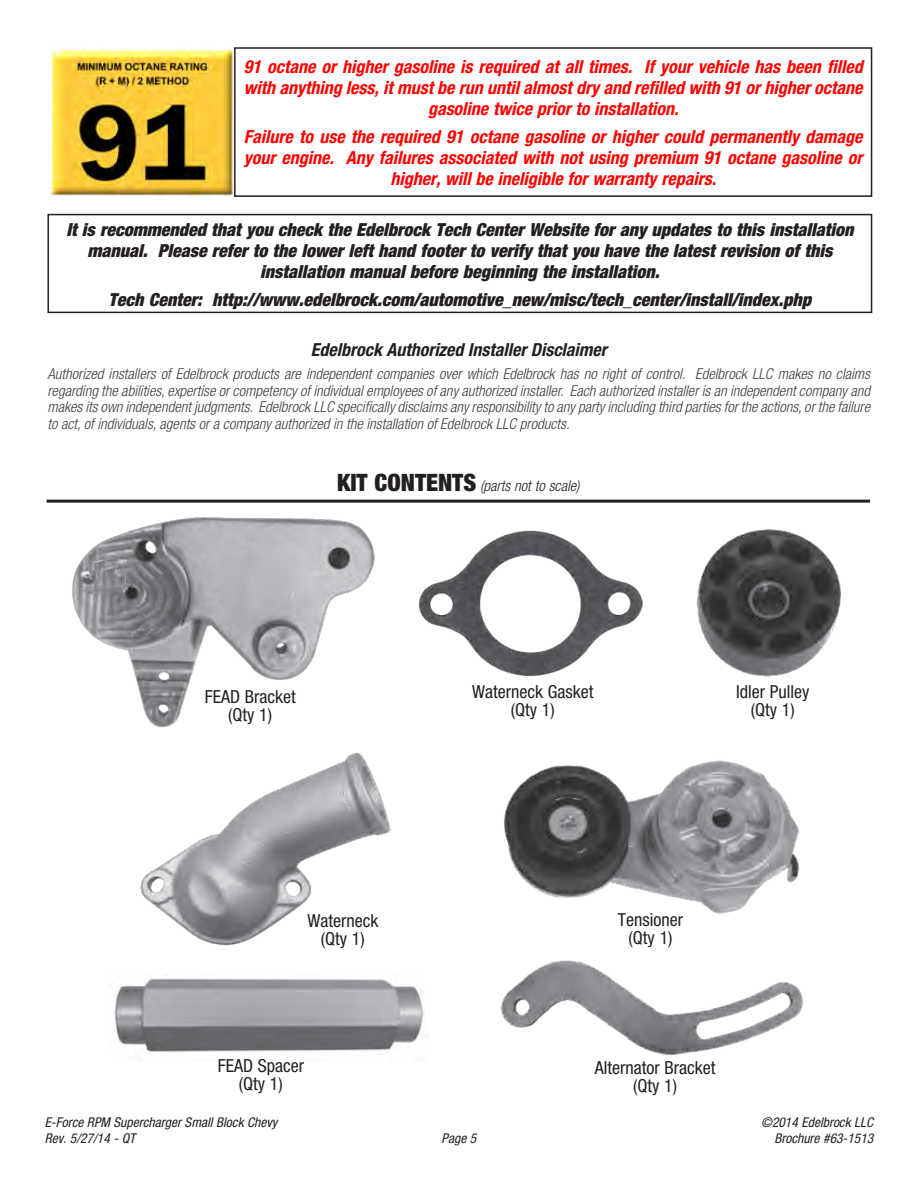
<style>
.page{position:relative;width:918px;height:1188px;background:#fff}
.page>*{position:absolute;margin:0;border:0;box-sizing:border-box;transform-origin:0 0}
.Normal_Center{font:italic 700 condensed 18px/21px "Helvetica Neue";color:#f00;text-align:center}
.Normal_Center-2{font:italic 900 condensed 18px/21px "Helvetica Neue";color:#231f20;text-align:center}
.t1{font:condensed 18px "Helvetica Neue";color:#231f20}
.t2{font:italic 700 condensed 18px "Helvetica Neue";color:#231f20}
.t3{font:italic 300 condensed 15px/16.5px "Helvetica Neue";color:#3e3e3f;text-align:justify}
.t4{font:italic 300 condensed 15px "Helvetica Neue";color:#231f20}
.t5{font:italic condensed 13.5px/16.2px "Helvetica Neue";color:#231f20}
.s1{font-weight:900;font-style:normal;font-size:24px}
</style>
<div class="page">
<img style="left:49px;top:49px;width:185px;height:148px">
<div style="left:234px;top:47px;width:638px;height:150px;border:2px solid #231f20"></div>
<div style="left:47px;top:214px;width:825px;height:99px;border:2px solid #231f20"></div>
<hr style="left:47px;top:500px;width:823px;height:3px;background:#231f20">
<img style="left:72px;top:517px;width:303px;height:211px">
<img style="left:504px;top:760px;width:295px;height:154px">
<img style="left:697px;top:529px;width:144px;height:148px">
<img style="left:501px;top:960px;width:302px;height:96px">
<img style="left:418px;top:530px;width:225px;height:146px">
<img style="left:140px;top:753px;width:251px;height:193px">
<img style="left:114px;top:978px;width:310px;height:75px">
<p class="Normal_Center" style="left:244px;top:56px;width:620px">91 octane or higher gasoline is required at all times. If your vehicle has been filled with anything less, it must be run until almost dry and refilled with 91 or higher octane gasoline twice prior to installation.</p>
<p class="Normal_Center" style="left:244px;top:126px;width:620px">Failure to use the required 91 octane gasoline or higher could permanently damage your engine. Any failures associated with not using premium 91 octane gasoline or higher, will be ineligible for warranty repairs.</p>
<p class="Normal_Center-2" style="left:66px;top:219px;width:788px">It is recommended that you check the Edelbrock Tech Center Website for any updates to this installation manual. Please refer to the lower left hand footer to verify that you have the latest revision of this installation manual before beginning the installation.</p>
<p class="Normal_Center-2" style="left:109px;top:288px;width:704px">Tech Center: http://www.edelbrock.com/automotive_new/misc/tech_center/install/index.php</p>
<p class="t2" style="left:311px;top:339px;width:298px">Edelbrock Authorized Installer Disclaimer</p>
<p class="t3" style="left:47px;top:366px;width:824px">Authorized installers of Edelbrock products are independent companies over which Edelbrock has no right of control. Edelbrock LLC makes no claims regarding the abilities, expertise or competency of individual employees of any authorized installer. Each authorized installer is an independent company and makes its own independent judgments. Edelbrock LLC specifically disclaims any responsibility to any party including third parties for the actions, or the failure to act, of individuals, agents or a company authorized in the installation of Edelbrock LLC products.</p>
<p class="t4" style="left:337px;top:477px;width:244px"><span class="s1">KIT CONTENTS</span> (parts not to scale)</p>
<p class="t1" style="left:205px;top:686px;width:93px">FEAD Bracket</p>
<p class="t1" style="left:228px;top:704px;width:46px">(Qty 1)</p>
<p class="t1" style="left:472px;top:681px;width:123px">Waterneck Gasket</p>
<p class="t1" style="left:511px;top:699px;width:46px">(Qty 1)</p>
<p class="t1" style="left:736px;top:681px;width:75px">Idler Pulley</p>
<p class="t1" style="left:751px;top:699px;width:46px">(Qty 1)</p>
<p class="t1" style="left:307px;top:910px;width:72px">Waterneck</p>
<p class="t1" style="left:321px;top:928px;width:46px">(Qty 1)</p>
<p class="t1" style="left:618px;top:909px;width:67px">Tensioner</p>
<p class="t1" style="left:629px;top:927px;width:46px">(Qty 1)</p>
<p class="t1" style="left:218px;top:1056px;width:88px">FEAD Spacer</p>
<p class="t1" style="left:239px;top:1074px;width:46px">(Qty 1)</p>
<p class="t1" style="left:595px;top:1057px;width:122px">Alternator Bracket</p>
<p class="t1" style="left:633px;top:1075px;width:46px">(Qty 1)</p>
<p class="t5" style="left:45px;top:1114px;width:234px">E-Force RPM Supercharger Small Block Chevy<br>Rev. 5/27/14 - QT</p>
<p class="t5" style="left:761px;top:1114px;width:114px">©2014 Edelbrock LLC</p>
<p class="t5" style="left:442px;top:1130px;width:36px">Page 5</p>
<p class="t5" style="left:774px;top:1130px;width:100px">Brochure #63-1513</p>
</div>
